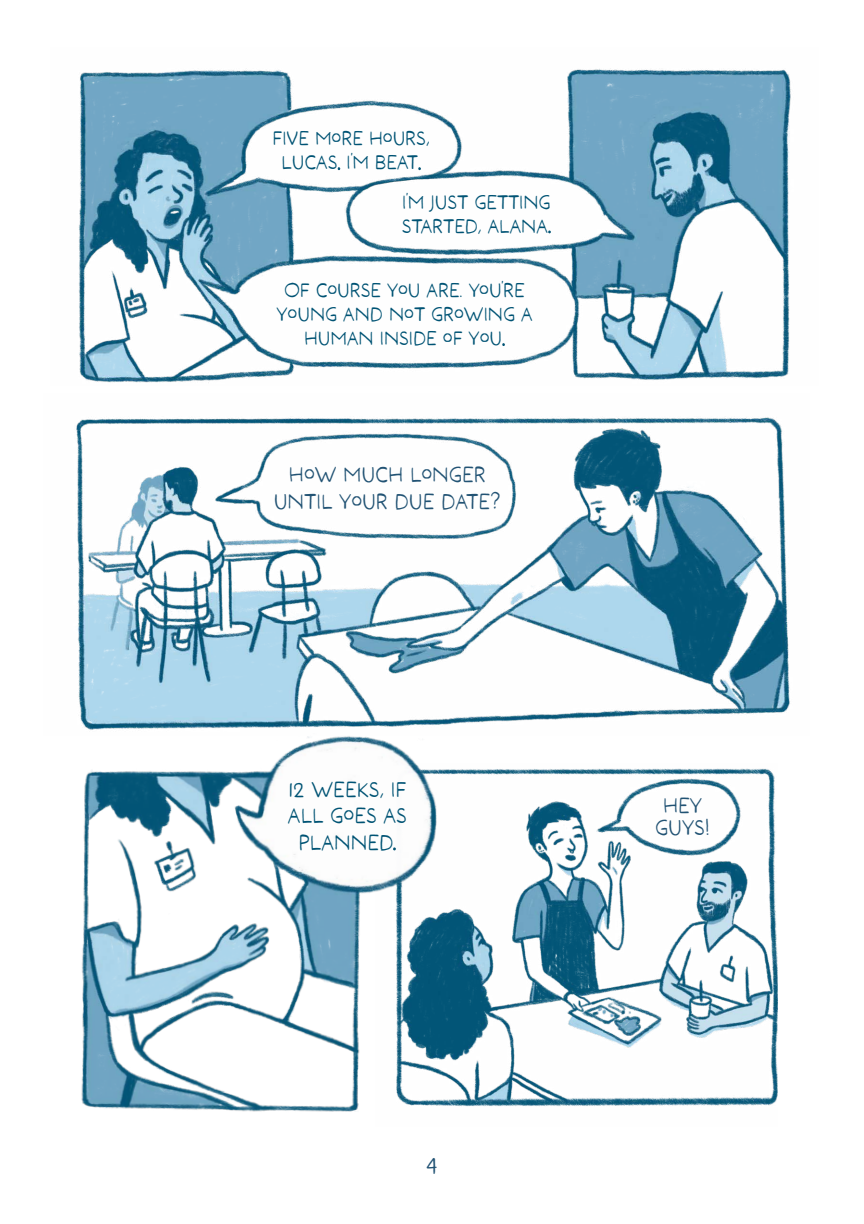
<style>
.page{position:relative;width:864px;height:1224px;background:#fff}
.page>*{position:absolute;margin:0;border:0;box-sizing:border-box;transform-origin:0 0}
.t1{font:24px "MOONBLOSSOM";color:#225374}
.t2{font:22px/26.4px "MOONBLOSSOM";color:#225374;text-align:center}
.t3{font:22px/26.4px "MOONBLOSSOM";color:#005374;text-align:center}
.t4{font:20px/24px "MOONBLOSSOM";color:#005374;text-align:center}
</style>
<div class="page">
<img style="left:455px;top:768px;width:323px;height:339px">
<img style="left:79px;top:68px;width:712px;height:315px">
<img style="left:76px;top:417px;width:714px;height:307px">
<img style="left:78px;top:723px;width:377px;height:389px">
<p class="t4" style="left:272px;top:126px;width:159px">FIVE MORE HOURS,<br>LUCAS. I’M BEAT.</p>
<p class="t4" style="left:402px;top:189px;width:151px;text-align:left">I’M JUST GETTING<br>STARTED, ALANA.</p>
<p class="t4" style="left:277px;top:278px;width:258px">OF COURSE YOU ARE. YOU’RE<br>YOUNG AND NOT GROWING A<br>HUMAN INSIDE OF YOU.</p>
<p class="t2" style="left:274px;top:461px;width:229px">HOW MUCH LONGER<br>UNTIL YOUR DUE DATE?</p>
<p class="t3" style="left:288px;top:776px;width:120px">12 WEEKS, IF<br>ALL GOES AS<br>PLANNED.</p>
<p class="t2" style="left:655px;top:794px;width:56px;line-height:22px">HEY<br>GUYS!</p>
<p class="t1" style="left:426px;top:1150px;width:14px">4</p>
</div>
